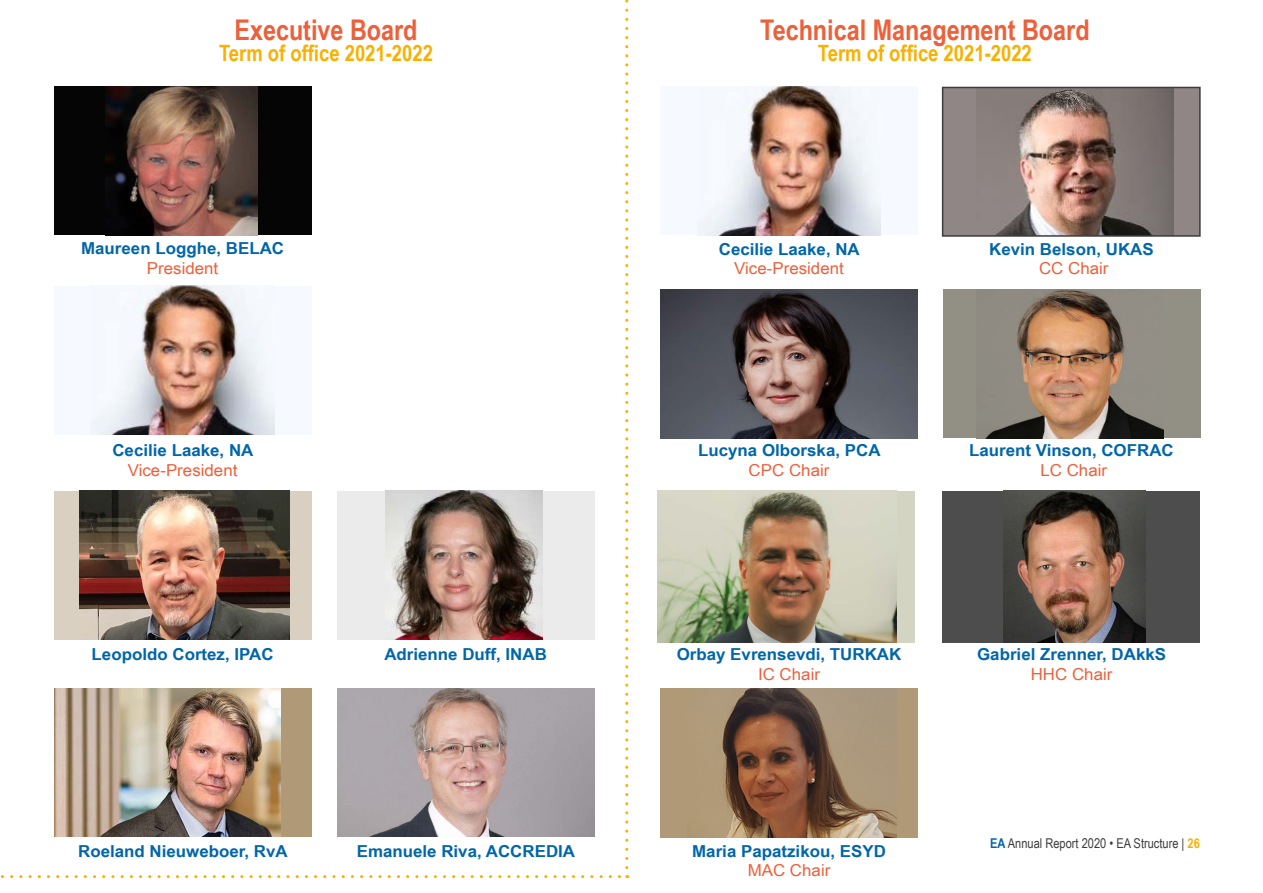
<style>
.page{position:relative;width:1263px;height:893px;background:#fff}
.page>*{position:absolute;margin:0;border:0;box-sizing:border-box;transform-origin:0 0}
.t1{font:700 28.5px "Arial Narrow";color:#ec603a}
.t2{font:700 22.5px "Arial Narrow";color:#f9b000}
.t3{font:700 16.5px "Arial Narrow";color:#0066a9;scale:1.25 1}
.t4{font:16.5px "Arial Narrow";color:#ec603a;scale:1.25 1}
.t5{font:13.5px "Arial Narrow";color:#3d3d3d}
.s1{font-weight:700;color:#0066a9}
.s2{font-weight:700;color:#f9b000}
</style>
<div class="page">
<svg style="left:1px;top:875px;width:627px;height:3px"></svg>
<svg style="left:625px;top:0;width:3px;height:868px"></svg>
<div style="left:660px;top:688px;width:258px;height:150px;background:#b09977"></div>
<img style="left:722px;top:688px;width:175px;height:150px">
<div style="left:54px;top:491px;width:257px;height:148px;background:#d9d0c1"></div>
<img style="left:80px;top:491px;width:209px;height:148px">
<div style="left:54px;top:688px;width:257px;height:149px;background:#b09977"></div>
<img style="left:54px;top:688px;width:227px;height:149px">
<div style="left:337px;top:491px;width:257px;height:148px;background:#ebebeb"></div>
<img style="left:385px;top:491px;width:157px;height:148px">
<div style="left:54px;top:87px;width:257px;height:148px;background:#050505"></div>
<img style="left:105px;top:87px;width:152px;height:148px">
<div style="left:54px;top:286px;width:257px;height:148px;background:#f6f9ff"></div>
<img style="left:100px;top:286px;width:174px;height:148px">
<img style="left:337px;top:688px;width:257px;height:149px">
<div style="left:657px;top:491px;width:257px;height:151px;background:#d3d4c2"></div>
<img style="left:657px;top:492px;width:239px;height:150px">
<div style="left:943px;top:491px;width:257px;height:151px;background:#4d4d4d"></div>
<img style="left:1003px;top:491px;width:143px;height:151px">
<div style="left:660px;top:87px;width:258px;height:148px;background:#f6f9ff"></div>
<img style="left:707px;top:87px;width:174px;height:148px">
<div style="left:943px;top:87px;width:257px;height:149px;background:#908685"></div>
<img style="left:976px;top:90px;width:197px;height:144px">
<div style="left:942px;top:87px;width:259px;height:150px;border:2px solid #3d3d3d"></div>
<img style="left:660px;top:290px;width:258px;height:148px">
<div style="left:943px;top:290px;width:258px;height:148px;background:#929084"></div>
<img style="left:985px;top:290px;width:179px;height:148px">
<h1 class="t1" style="left:234px;top:9px;width:185px">Executive Board</h1>
<h2 class="t2" style="left:219px;top:37px;width:215px">Term of office 2021-2022</h2>
<h1 class="t1" style="left:760px;top:9px;width:331px">Technical Management Board</h1>
<h2 class="t2" style="left:818px;top:37px;width:215px">Term of office 2021-2022</h2>
<p class="t3" style="left:81px;top:236px;width:164px">Maureen Logghe, BELAC</p>
<p class="t4" style="left:147px;top:256px;width:59px">President</p>
<p class="t3" style="left:719px;top:236px;width:114px">Cecilie Laake, NA</p>
<p class="t4" style="left:734px;top:256px;width:89px">Vice-President</p>
<p class="t3" style="left:989px;top:236px;width:133px">Kevin Belson, UKAS</p>
<p class="t4" style="left:1039px;top:256px;width:57px">CC Chair</p>
<p class="t3" style="left:112px;top:438px;width:114px">Cecilie Laake, NA</p>
<p class="t4" style="left:128px;top:458px;width:89px">Vice-President</p>
<p class="t3" style="left:698px;top:438px;width:147px">Lucyna Olborska, PCA</p>
<p class="t4" style="left:749px;top:458px;width:66px">CPC Chair</p>
<p class="t3" style="left:969px;top:438px;width:165px">Laurent Vinson, COFRAC</p>
<p class="t4" style="left:1040px;top:458px;width:55px">LC Chair</p>
<p class="t3" style="left:92px;top:641px;width:147px">Leopoldo Cortez, IPAC</p>
<p class="t3" style="left:384px;top:641px;width:132px">Adrienne Duff, INAB</p>
<p class="t3" style="left:677px;top:642px;width:181px">Orbay Evrensevdi, TURKAK</p>
<p class="t4" style="left:758px;top:662px;width:51px">IC Chair</p>
<p class="t3" style="left:977px;top:642px;width:153px">Gabriel Zrenner, DAkkS</p>
<p class="t4" style="left:1031px;top:662px;width:67px">HHC Chair</p>
<p class="t3" style="left:78px;top:838px;width:169px">Roeland Nieuweboer, RvA</p>
<p class="t3" style="left:357px;top:838px;width:176px">Emanuele Riva, ACCREDIA</p>
<p class="t3" style="left:692px;top:838px;width:156px">Maria Papatzikou, ESYD</p>
<p class="t4" style="left:748px;top:858px;width:68px">MAC Chair</p>
<p class="t5" style="left:990px;top:833px;width:211px"><span class="s1">EA</span> Annual Report 2020 • EA Structure | <span class="s2">26</span></p>
</div>
